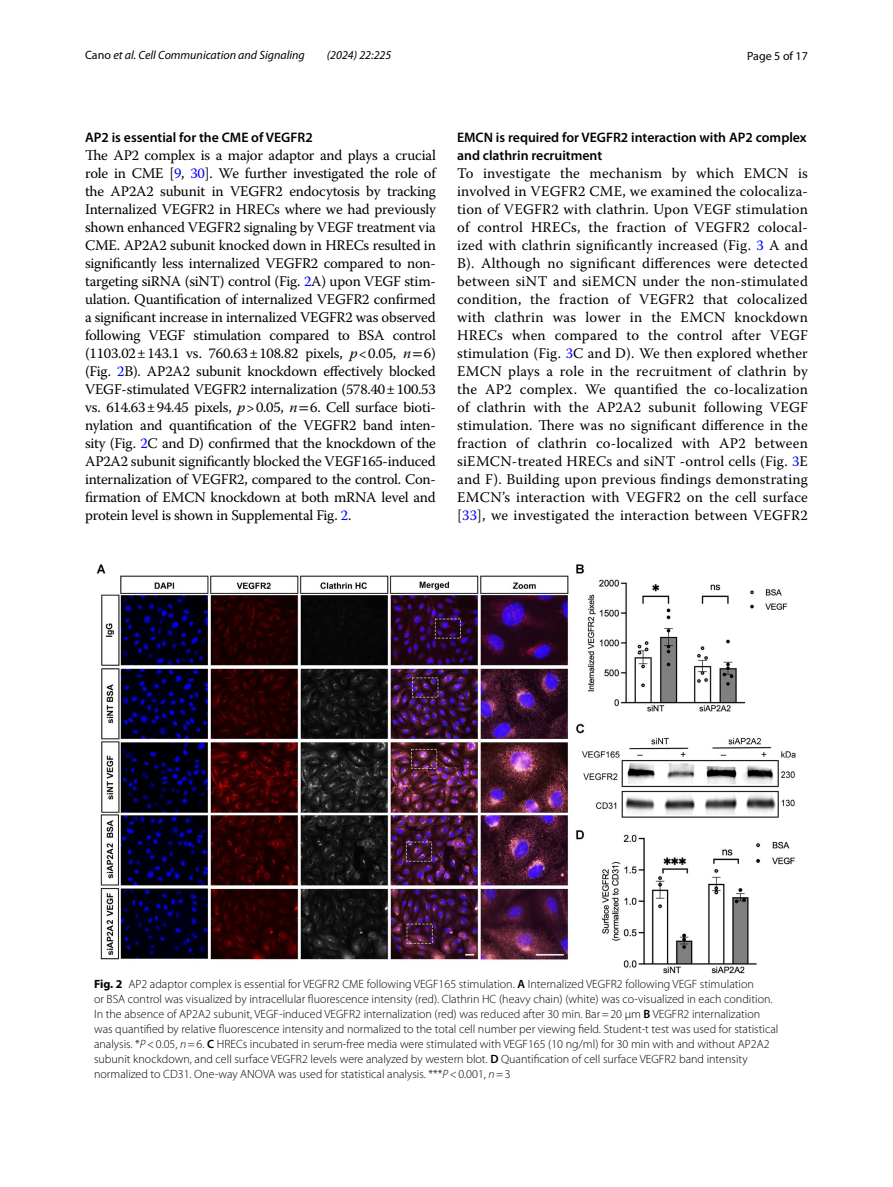
<style>
.page{position:relative;width:893px;height:1187px;background:#fff}
.page>*{position:absolute;margin:0;border:0;box-sizing:border-box;transform-origin:0 0}
.t1{font:14.7px/18px "Warnock Pro";letter-spacing:.005em;color:#000;text-align:justify}
.t2{font:600 13.8px/18px "Myriad Pro";color:#000}
.t3{font:300 12px/15px "Myriad Pro";color:#000}
.t4{font:italic 12px "Myriad Pro";color:#000}
.t5{font:12px "Myriad Pro";color:#000}
.s1{font-style:normal}
.s2{color:#00f}
.s3{font-style:italic}
.s4{font-family:"STIX"}
.s5{font-weight:700}
.s6{font-weight:600}
</style>
<div class="page">
<img style="left:96px;top:565px;width:700px;height:408px">
<p class="t4" style="left:85px;top:48px;width:221px"><span class="s1">Cano</span> et al. Cell Communication and Signaling</p>
<p class="t4" style="left:327px;top:48px;width:66px">(2024) 22:225</p>
<p class="t5" style="left:747px;top:48px;width:62px">Page 5 of 17</p>
<p class="t2" style="left:85px;top:128px;width:229px">AP2 is essential for the CME of VEGFR2</p>
<p class="t1" style="left:85px;top:146px;width:352px">The AP2 complex is a major adaptor and plays a crucial role in CME [<span class="s2">9</span>, <span class="s2">30</span>]. We further investigated the role of the AP2A2 subunit in VEGFR2 endocytosis by tracking Internalized VEGFR2 in HRECs where we had previously shown enhanced VEGFR2 signaling by VEGF treatment via CME. AP2A2 subunit knocked down in HRECs resulted in significantly less internalized VEGFR2 compared to non&shy;targeting siRNA (siNT) control (Fig. <span class="s2">2</span>A) upon VEGF stim&shy;ulation. Quantification of internalized VEGFR2 confirmed a significant increase in internalized VEGFR2 was observed following VEGF stimulation compared to BSA control (1103.02±143.1 vs. 760.63±108.82 pixels, <span class="s3">p</span>&lt;0.05, <span class="s3">n</span><span class="s4">=</span>6) (Fig. <span class="s2">2</span>B). AP2A2 subunit knockdown effectively blocked VEGF-stimulated VEGFR2 internalization (578.40±100.53 vs. 614.63±94.45 pixels, <span class="s3">p</span>&gt;0.05, <span class="s3">n</span><span class="s4">=</span>6. Cell surface bioti&shy;nylation and quantification of the VEGFR2 band inten&shy;sity (Fig. <span class="s2">2</span>C and D) confirmed that the knockdown of the AP2A2 subunit significantly blocked the VEGF165-induced internalization of VEGFR2, compared to the control. Con&shy;firmation of EMCN knockdown at both mRNA level and protein level is shown in Supplemental Fig. <span class="s2">2</span>.</p>
<p class="t2" style="left:457px;top:128px;width:351px">EMCN is required for VEGFR2 interaction with AP2 complex and clathrin recruitment</p>
<p class="t1" style="left:457px;top:164px;width:352px">To investigate the mechanism by which EMCN is involved in VEGFR2 CME, we examined the colocaliza&shy;tion of VEGFR2 with clathrin. Upon VEGF stimulation of control HRECs, the fraction of VEGFR2 colocal&shy;ized with clathrin significantly increased (Fig. <span class="s2">3</span> A and B). Although no significant differences were detected between siNT and siEMCN under the non-stimulated condition, the fraction of VEGFR2 that colocalized with clathrin was lower in the EMCN knockdown HRECs when compared to the control after VEGF stimulation (Fig. <span class="s2">3</span>C and D). We then explored whether EMCN plays a role in the recruitment of clathrin by the AP2 complex. We quantified the co-localization of clathrin with the AP2A2 subunit following VEGF stimulation. There was no significant difference in the fraction of clathrin co-localized with AP2 between siEMCN-treated HRECs and siNT -ontrol cells (Fig. <span class="s2">3</span>E and F). Building upon previous findings demonstrating EMCN’s interaction with VEGFR2 on the cell surface [<span class="s2">33</span>], we investigated the interaction between VEGFR2</p>
<p class="t3" style="left:94px;top:976px;width:686px"><span class="s5">Fig. 2</span> AP2 adaptor complex is essential for VEGFR2 CME following VEGF165 stimulation. <span class="s6">A</span> Internalized VEGFR2 following VEGF stimulation<br>or BSA control was visualized by intracellular fluorescence intensity (red). Clathrin HC (heavy chain) (white) was co-visualized in each condition.<br>In the absence of AP2A2 subunit, VEGF-induced VEGFR2 internalization (red) was reduced after 30 min. Bar=20 µm <span class="s6">B</span> VEGFR2 internalization was quantified by relative fluorescence intensity and normalized to the total cell number per viewing field. Student-t test was used for statistical analysis. *<span class="s3">P</span>&lt;0.05, <span class="s3">n</span>=6. <span class="s6">C</span> HRECs incubated in serum-free media were stimulated with VEGF165 (10 ng/ml) for 30 min with and without AP2A2 subunit knockdown, and cell surface VEGFR2 levels were analyzed by western blot. <span class="s6">D</span> Quantification of cell surface VEGFR2 band intensity normalized to CD31. One-way ANOVA was used for statistical analysis. ***<span class="s3">P</span>&lt;0.001, <span class="s3">n</span>=3</p>
</div>
